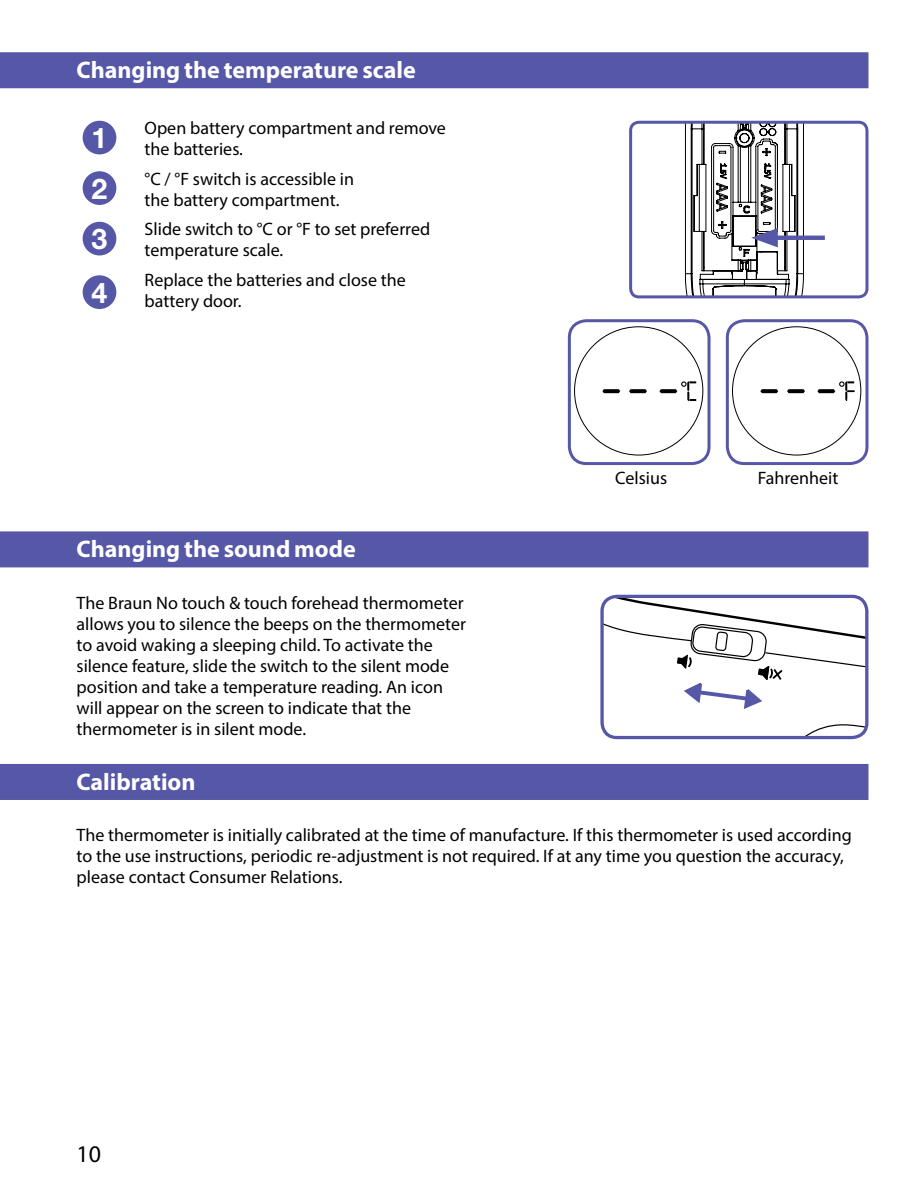
<style>
.page{position:relative;width:919px;height:1191px;background:#fff}
.page>*{position:absolute;margin:0;border:0;box-sizing:border-box;transform-origin:0 0}
.t1{font:700 28.5px "Helvetica Neue LT";color:#fff}
.t2{font:700 24px "Myriad Pro";color:#fff}
.t3{font:24px "Myriad Pro";color:#000}
.t4{font:18px/21px "Myriad Pro";color:#000}
</style>
<div class="page">
<div style="left:0;top:52px;width:868px;height:36px;background:#5658a7"></div>
<div style="left:0;top:531px;width:868px;height:36px;background:#5658a7"></div>
<div style="left:0;top:764px;width:868px;height:36px;background:#5658a7"></div>
<div style="left:83px;top:121px;width:33px;height:33px;background:#5658a7;border-radius:50%"></div>
<div style="left:83px;top:171px;width:33px;height:34px;background:#5658a7;border-radius:50%"></div>
<div style="left:83px;top:222px;width:33px;height:33px;background:#5658a7;border-radius:50%"></div>
<div style="left:83px;top:275px;width:33px;height:34px;background:#5658a7;border-radius:50%"></div>
<div style="left:629px;top:121px;width:239px;height:177px;border:3px solid #5658a7;border-radius:8px"></div>
<div style="left:769px;top:235px;width:55px;height:5px;background:#5658a7"></div>
<svg style="left:669px;top:122px;width:150px;height:175px"></svg>
<svg style="left:573px;top:326px;width:130px;height:130px"></svg>
<div style="left:568px;top:319px;width:142px;height:146px;border:3px solid #5658a7;border-radius:17px"></div>
<svg style="left:731px;top:326px;width:130px;height:130px"></svg>
<div style="left:725px;top:319px;width:143px;height:146px;border:3px solid #5658a7;border-radius:17px"></div>
<svg style="left:604px;top:596px;width:262px;height:141px"></svg>
<div style="left:600px;top:595px;width:268px;height:144px;border:3px solid #5658a7;border-radius:15px"></div>
<h2 class="t2" style="left:77px;top:58px;width:341px">Changing the temperature scale</h2>
<h1 class="t1" style="left:92px;top:127px;width:17px">1</h1>
<p class="t4" style="left:145px;top:118px;width:303px">Open battery compartment and remove the batteries .</p>
<h1 class="t1" style="left:92px;top:178px;width:17px">2</h1>
<p class="t4" style="left:145px;top:169px;width:211px">°C / °F switch is accessible in the battery compartment .</p>
<h1 class="t1" style="left:92px;top:228px;width:17px">3</h1>
<p class="t4" style="left:145px;top:219px;width:287px">Slide switch to °C or °F to set preferred temperature scale .</p>
<h1 class="t1" style="left:92px;top:282px;width:17px">4</h1>
<p class="t4" style="left:145px;top:270px;width:263px">Replace the batteries and close the battery door .</p>
<p class="t4" style="left:615px;top:467px;width:53px">Celsius</p>
<p class="t4" style="left:757px;top:467px;width:82px">Fahrenheit</p>
<h2 class="t2" style="left:77px;top:537px;width:281px">Changing the sound mode</h2>
<p class="t4" style="left:77px;top:593px;width:391px">The Braun No touch &amp; touch forehead thermometer allows you to silence the beeps on the thermometer to avoid waking a sleeping child . To activate the silence feature, slide the switch to the silent mode position and take a temperature reading . An icon will appear on the screen to indicate that the thermometer is in silent mode .</p>
<h2 class="t2" style="left:77px;top:769px;width:120px">Calibration</h2>
<p class="t4" style="left:77px;top:825px;width:776px">The thermometer is initially calibrated at the time of manufacture . If this thermometer is used according to the use instructions, periodic re-adjustment is not required . If at any time you question the accuracy, please contact Consumer Relations .</p>
<h2 class="t3" style="left:77px;top:1141px;width:26px">10</h2>
</div>
